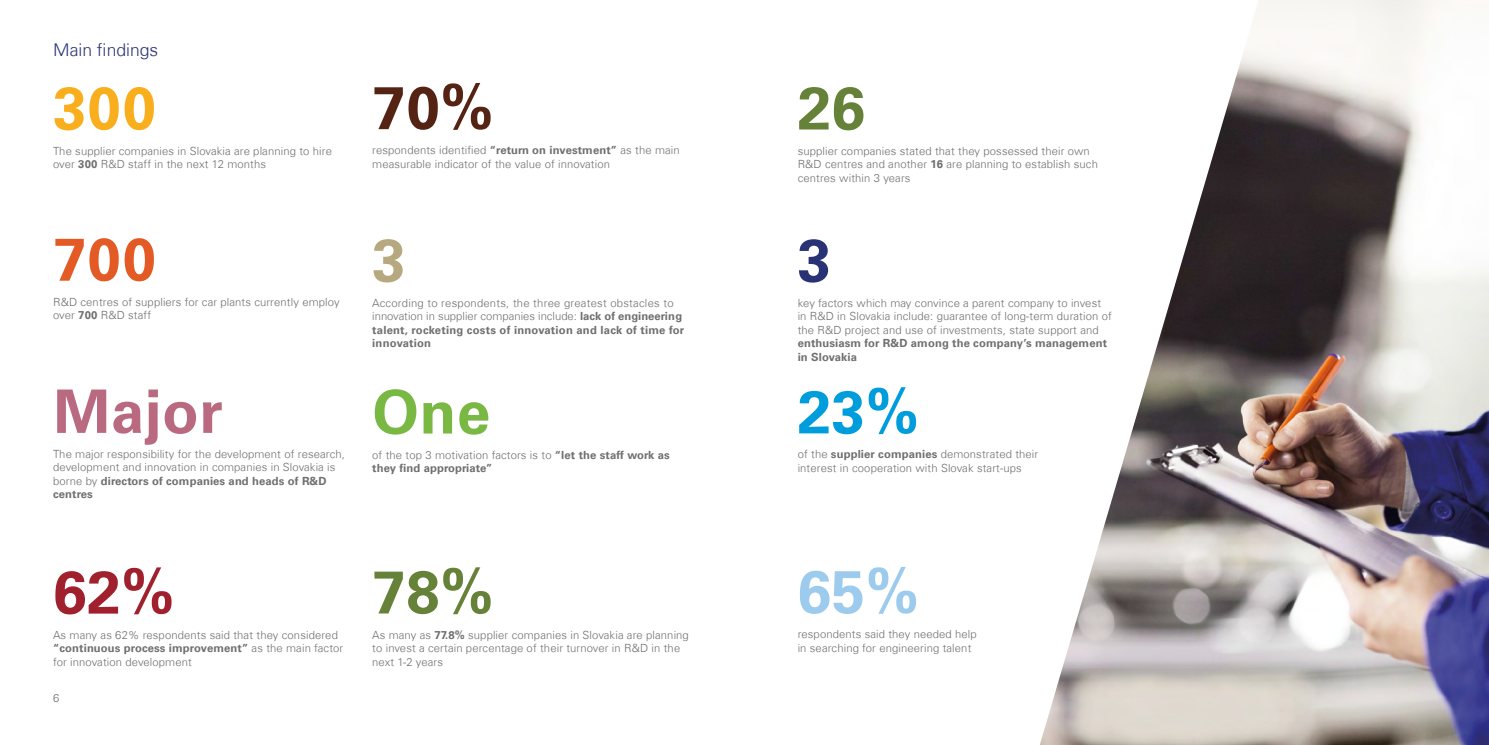
<style>
.page{position:relative;width:1489px;height:745px;background:#fff}
.page>*{position:absolute;margin:0;border:0;box-sizing:border-box;transform-origin:0 0}
.t1{font:700 60px "Universfor KPMG";letter-spacing:.01em;color:#b96a81}
.t2{font:700 60px "Universfor KPMG";color:#668138}
.t3{font:700 60px "Universfor KPMG";color:#f9ae1d}
.t4{font:700 60px "Universfor KPMG";color:#e35a25}
.t5{font:700 60px "Universfor KPMG";color:#a1202e}
.t6{font:700 60px "Universfor KPMG";color:#552314}
.t7{font:700 60px "Universfor KPMG";color:#79b943}
.t8{font:700 60px "Universfor KPMG";color:#009ddd}
.t9{font:700 60px "Universfor KPMG";color:#9dcbee}
.t10{font:700 60px "Universfor KPMG";color:#b7a97f}
.t11{font:700 60px "Universfor KPMG";color:#293275}
.t12{font:300 17.5px "Universfor KPMG";color:#293275}
.t13{font:300 11.25px/13.5px "Universfor KPMG";letter-spacing:.01em;color:#706f6f}
.t14{font:700 11.25px/13.5px "Universfor KPMG";letter-spacing:.01em;color:#706f6f}
.s1{font-weight:700}
.s2{font-weight:300}
</style>
<div class="page">
<img style="left:1040px;top:0;width:448px;height:744px">
<h2 class="t12" style="left:53px;top:39px;width:107px">Main findings</h2>
<h1 class="t3" style="left:53px;top:72px;width:104px">300</h1>
<p class="t13" style="left:53px;top:144px;width:280px">The supplier companies in Slovakia are planning to hire over <span class="s1">300</span> R&amp;D staff in the next 12 months</p>
<h1 class="t4" style="left:53px;top:223px;width:104px">700</h1>
<p class="t13" style="left:53px;top:295px;width:288px">R&amp;D centres of suppliers for car plants currently employ over <span class="s1">700</span> R&amp;D staff</p>
<h1 class="t1" style="left:53px;top:375px;width:171px">Major</h1>
<p class="t13" style="left:53px;top:447px;width:293px">The major responsibility for the development of research, development and innovation in companies in Slovakia is borne by <span class="s1">directors of companies and heads of R&amp;D centres</span></p>
<h1 class="t5" style="left:53px;top:556px;width:123px">62%</h1>
<p class="t13" style="left:53px;top:627px;width:292px">As many as 62% respondents said that they considered <span class="s1">“continuous process improvement”</span> as the main factor for innovation development</p>
<p class="t13" style="left:53px;top:691px;width:8px">6</p>
<h1 class="t6" style="left:372px;top:72px;width:123px">70%</h1>
<p class="t13" style="left:372px;top:143px;width:309px">respondents identified <span class="s1">“return on investment”</span> as the main measurable indicator of the value of innovation</p>
<h1 class="t10" style="left:372px;top:224px;width:35px">3</h1>
<p class="t13" style="left:372px;top:296px;width:313px">According to respondents, the three greatest obstacles to innovation in supplier companies include: <span class="s1">lack of engineering talent, rocketing costs of innovation and lack of time for innovation</span></p>
<h1 class="t7" style="left:372px;top:376px;width:119px">One</h1>
<p class="t14" style="left:372px;top:447px;width:299px"><span class="s2">of the top 3 motivation factors is to</span> “let the staff work as they find appropriate”</p>
<h1 class="t2" style="left:372px;top:556px;width:123px">78%</h1>
<p class="t13" style="left:372px;top:627px;width:318px">As many as <span class="s1">77.8%</span> supplier companies in Slovakia are planning to invest a certain percentage of their turnover in R&amp;D in the next 1-2 years</p>
<h1 class="t2" style="left:797px;top:72px;width:69px">26</h1>
<p class="t13" style="left:797px;top:144px;width:302px">supplier companies stated that they possessed their own<br>R&amp;D centres and another <span class="s1">16</span> are planning to establish such centres within 3 years</p>
<h1 class="t11" style="left:797px;top:224px;width:35px">3</h1>
<p class="t13" style="left:797px;top:296px;width:315px">key factors which may convince a parent company to invest in R&amp;D in Slovakia include: guarantee of long-term duration of the R&amp;D project and use of investments, state support and</p>
<p class="t14" style="left:797px;top:336px;width:311px">enthusiasm for R&amp;D among the company’s management in Slovakia</p>
<h1 class="t8" style="left:797px;top:376px;width:123px">23%</h1>
<p class="t13" style="left:797px;top:447px;width:242px">of the <span class="s1">supplier companies</span> demonstrated their interest in cooperation with Slovak start-ups</p>
<h1 class="t9" style="left:797px;top:555px;width:123px">65%</h1>
<p class="t13" style="left:797px;top:627px;width:181px">respondents said they needed help in searching for engineering talent</p>
</div>
